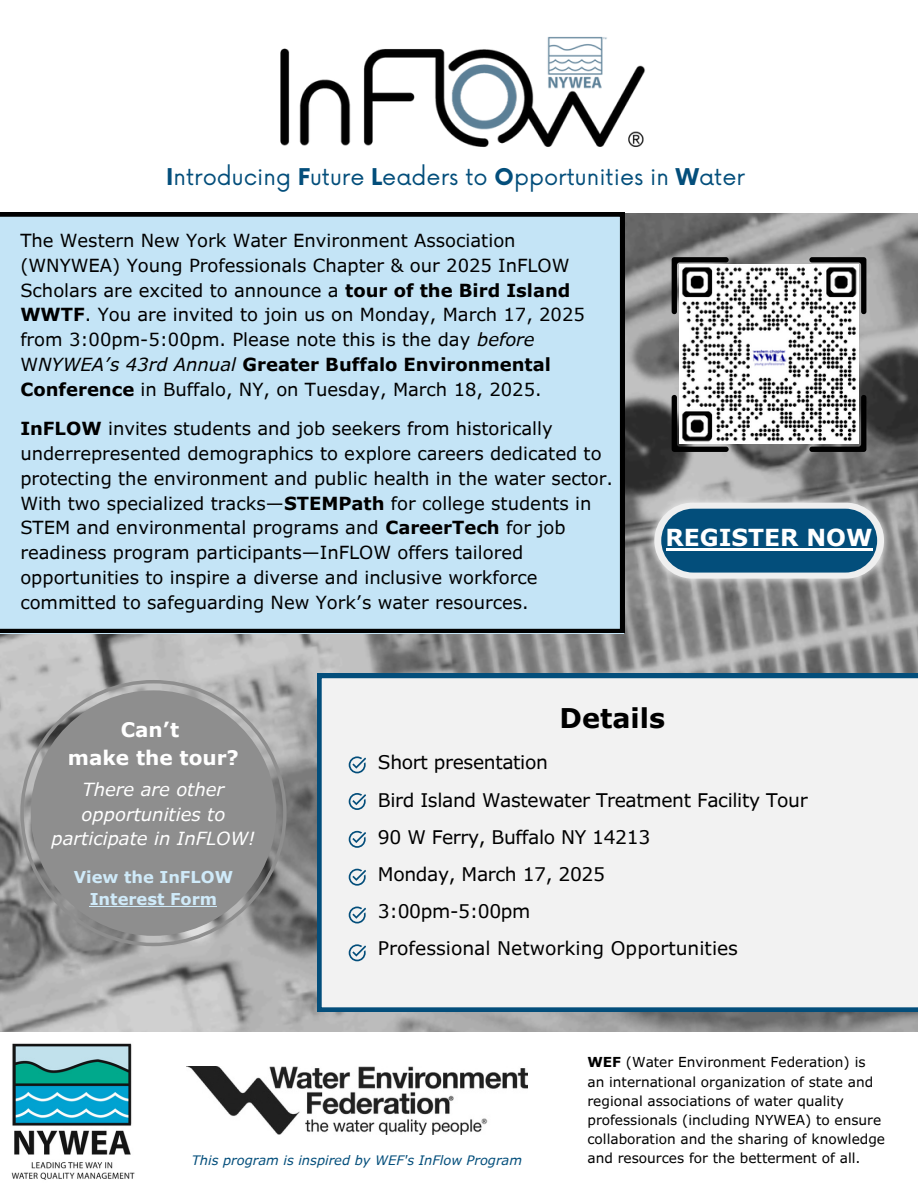
<style>
.page{position:relative;width:918px;height:1188px;background:#fff}
.page>*{position:absolute;margin:0;border:0;box-sizing:border-box;transform-origin:0 0}
.t1{font:700 27.15px "Verdana Pro";color:#000}
.t2{font:700 23.4px "Verdana Pro";color:#fff}
.t3{font:22.5px "Now";color:#034e7b}
.t4{font:700 20.1px/28.2px "Verdana Pro";color:#fff;text-align:center}
.t5{font:18.75px/37.2px "Verdana Pro";letter-spacing:-.02em;color:#000}
.t6{font:18px/24.8px "Verdana Pro";color:#000}
.t7{font:italic 18px/24.8px "Verdana Pro";color:#fff;text-align:center}
.t8{font:700 16.35px/22.4px "Verdana Pro";color:#cfeaf9;text-align:center}
.t9{font:13.65px/19.2px "Verdana Pro";color:#000}
.t10{font:italic 13.05px "Verdana Pro";color:#034e7b}
.s1{font-weight:700}
.s2{font-style:italic}
</style>
<div class="page">
<img style="left:0;top:212px;width:918px;height:820px">
<div style="left:0;top:212px;width:624px;height:421px;background:#c4e4f6"></div>
<svg style="left:808px;top:257px;width:58px;height:58px"></svg>
<svg style="left:672px;top:257px;width:58px;height:58px"></svg>
<svg style="left:808px;top:394px;width:58px;height:58px"></svg>
<svg style="left:672px;top:394px;width:58px;height:58px"></svg>
<img style="left:187px;top:1066px;width:341px;height:69px">
<img style="left:11px;top:1043px;width:124px;height:137px">
<img style="left:647px;top:495px;width:244px;height:91px">
<div style="left:654px;top:503px;width:230px;height:76px;background:#efefef;border-radius:38px"></div>
<div style="left:661px;top:509px;width:216px;height:64px;background:#034e7b;border-radius:32px"></div>
<div style="left:317px;top:674px;width:601px;height:338px;background:#f2f2f2"></div>
<svg style="left:349px;top:756px;width:17px;height:17px"></svg>
<svg style="left:349px;top:793px;width:17px;height:17px"></svg>
<svg style="left:349px;top:831px;width:17px;height:17px"></svg>
<svg style="left:349px;top:869px;width:17px;height:17px"></svg>
<svg style="left:349px;top:907px;width:17px;height:16px"></svg>
<svg style="left:349px;top:944px;width:17px;height:17px"></svg>
<img style="left:280px;top:36px;width:365px;height:111px">
<svg style="left:20px;top:680px;width:267px;height:266px;background:#9b9b9b"></svg>
<div style="left:31px;top:690px;width:245px;height:246px;background:#8e8e8e;border-radius:50%"></div>
<img style="left:679px;top:265px;width:179px;height:179px">
<hr style="left:90px;top:906px;width:127px;height:1px;background:#cfeaf9">
<hr style="left:666px;top:548px;width:207px;height:3px;background:#fff">
<p class="t3" style="left:166px;top:165px;width:580px"><span class="s1">I</span>ntroducing <span class="s1">F</span>uture <span class="s1">L</span>eaders to <span class="s1">O</span>pportunities in <span class="s1">W</span>ater</p>
<h4 class="t6" style="left:20px;top:227px;width:566px">The Western New York Water Environment Association (WNYWEA) Young Professionals Chapter &amp; our 2025 InFLOW Scholars are excited to announce a <span class="s1">tour of the Bird Island WWTF</span>. You are invited to join us on Monday, March 17, 2025 from 3:00pm-5:00pm. Please note this is the day <span class="s2">before </span>W<span class="s2">NYWEA’s 43rd Annual</span> <span class="s1">Greater Buffalo Environmental Conference</span> in Buffalo, NY, on Tuesday, March 18, 2025.</h4>
<h5 class="t6" style="left:20px;top:416px;width:594px"><span class="s1">InFLOW</span> invites students and job seekers from historically underrepresented demographics to explore careers dedicated to protecting the environment and public health in the water sector.<br>With two specialized tracks—<span class="s1">STEMPath</span> for college students in STEM and environmental programs and <span class="s1">CareerTech</span> for job readiness program participants—InFLOW offers tailored opportunities to inspire a diverse and inclusive workforce committed to safeguarding New York’s water resources.</h5>
<p class="t2" style="left:666px;top:523px;width:208px">REGISTER NOW</p>
<p class="t4" style="left:68px;top:715px;width:173px">Can’t<br>make the tour?</p>
<h3 class="t7" style="left:52px;top:776px;width:205px">There are other opportunities to participate in InFLOW!</h3>
<p class="t8" style="left:74px;top:865px;width:161px">View the InFLOW<br>Interest Form</p>
<p class="t1" style="left:560px;top:701px;width:107px">Details</p>
<p class="t5" style="left:378px;top:743px;width:431px">Short presentation<br>Bird Island Wastewater Treatment Facility Tour<br>90 W Ferry, Buffalo NY 14213<br>Monday, March 17, 2025<br>3:00pm-5:00pm<br>Professional Networking Opportunities</p>
<h2 class="t9" style="left:587px;top:1052px;width:299px"><span class="s1">WEF</span> (Water Environment Federation) is an international organization of state and regional associations of water quality professionals (including NYWEA) to ensure collaboration and the sharing of knowledge</h2>
<p class="t10" style="left:192px;top:1152px;width:332px">This program is inspired by WEF's InFlow Program</p>
<h2 class="t9" style="left:587px;top:1148px;width:275px">and resources for the betterment of all.</h2>
</div>
